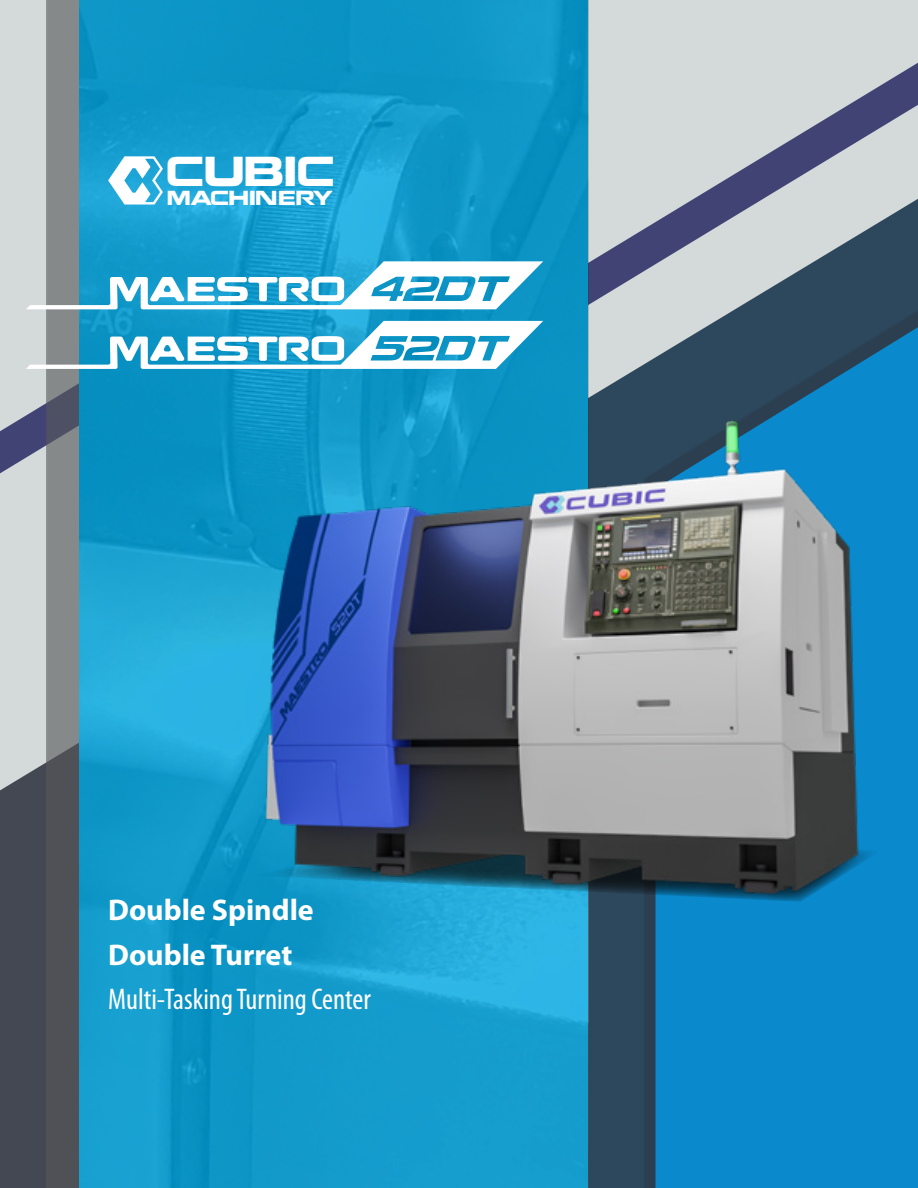
<style>
.page{position:relative;width:918px;height:1188px;background:#fff}
.page>*{position:absolute;margin:0;border:0;box-sizing:border-box;transform-origin:0 0}
.t1{font:37.2px "Nokianvirallinenkirjasin REGULAR";color:#fff}
.t2{font:condensed 30px "Myriad Pro";color:#fff}
.t3{font:700 30px/45px "Myriad Pro";color:#fff}
.t4{font:18.15px "Nokianvirallinenkirjasin REGULAR";color:#fff}
</style>
<div class="page">
<svg style="left:0;top:145px;width:46px;height:372px;background:#c1c5cd"></svg>
<svg style="left:588px;top:0;width:330px;height:199px;background:#c1c6cd"></svg>
<svg style="left:0;top:517px;width:46px;height:671px;background:#7b8086"></svg>
<svg style="left:588px;top:199px;width:56px;height:989px;background:#627384"></svg>
<div style="left:46px;top:0;width:508px;height:1188px;background:#57585a;opacity:.62"></div>
<img style="left:80px;top:0;width:508px;height:1188px">
<div style="left:644px;top:199px;width:274px;height:989px;background:#231f20;opacity:.2"></div>
<svg style="left:656px;top:327px;width:262px;height:861px;background:#0f81be"></svg>
<svg style="left:108px;top:156px;width:55px;height:49px"></svg>
<img style="left:240px;top:393px;width:639px;height:536px">
<svg style="left:26px;top:321px;width:517px;height:48px"></svg>
<svg style="left:26px;top:261px;width:517px;height:48px"></svg>
<p class="t1" style="left:166px;top:148px;width:170px">CUBIC</p>
<p class="t4" style="left:167px;top:186px;width:168px">MACHINERY</p>
<p class="t3" style="left:108px;top:887px;width:207px">Double Spindle<br>Double Turret</p>
<p class="t2" style="left:108px;top:981px;width:264px">Multi-Tasking Turning Center</p>
</div>
